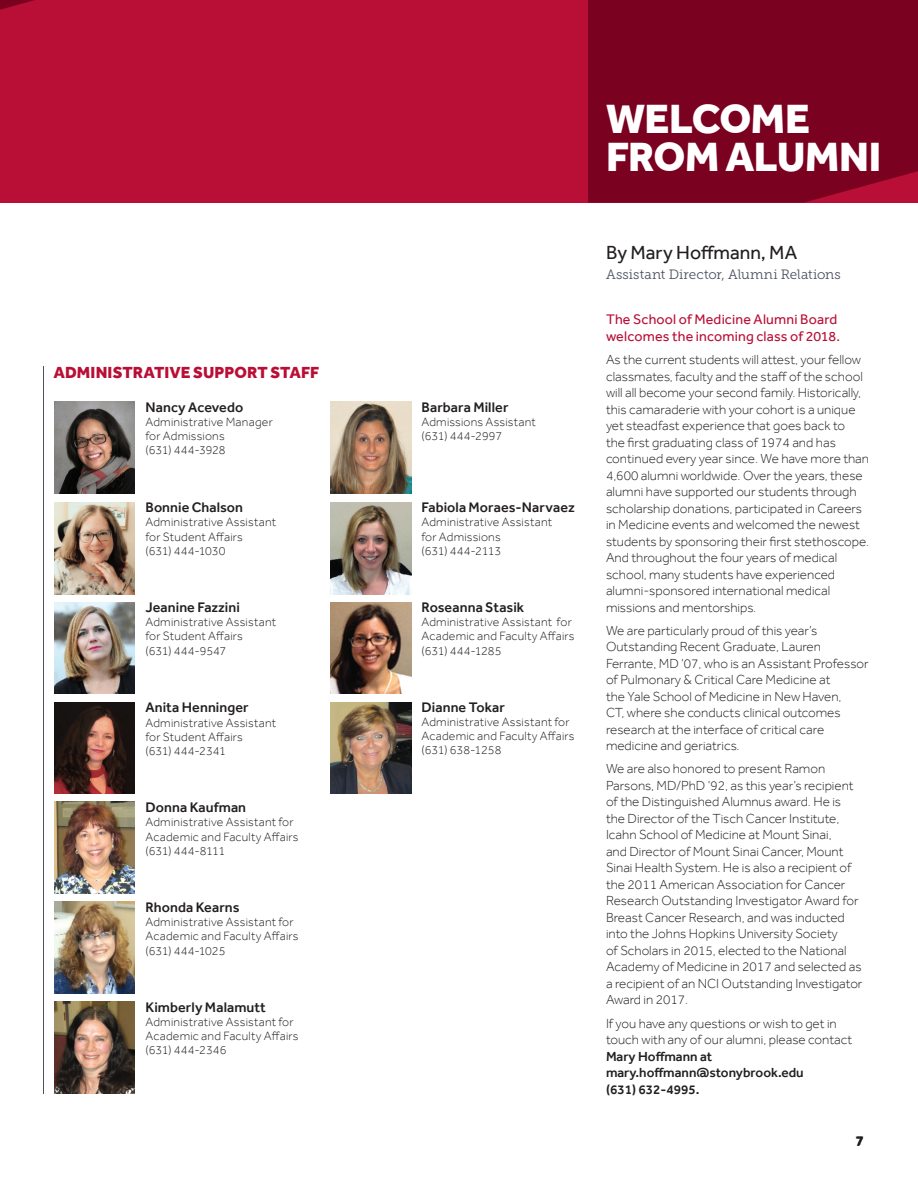
<style>
.page{position:relative;width:918px;height:1188px;background:#fff}
.page>*{position:absolute;margin:0;border:0;box-sizing:border-box;transform-origin:0 0}
.t1{font:800 42px/37.5px "Effra";letter-spacing:-.015em;color:#fff}
.t2{font:19.5px "Effra";color:#231f20}
.t3{font:800 16.5px "Effra";letter-spacing:.005em;color:#b90f36}
.t4{font:700 15px "Effra";color:#231f20}
.t5{font:500 14.25px "Effra";letter-spacing:.005em;color:#231f20}
.t6{font:14.25px/17.2px "Effra";letter-spacing:.01em;color:#b90f36}
.t7{font:300 13.5px/16.5px "Effra";color:#231f20}
.t8{font:500 13.5px/16.5px "Effra";color:#231f20}
.t9{font:13.5px "Museo Slab 300";letter-spacing:.01em;color:#4c5160}
.t10{font:300 12.3px/14.2px "Effra";letter-spacing:.015em;color:#231f20}
.s1{font-weight:800;font-size:13.5px}
</style>
<div class="page">
<div style="left:587px;top:0;width:331px;height:203px;background:#7b0120"></div>
<div style="left:0;top:0;width:587px;height:203px;background:#b90f36"></div>
<svg style="left:0;top:0;width:35px;height:10px"></svg>
<img style="left:54px;top:402px;width:81px;height:91px">
<img style="left:54px;top:802px;width:81px;height:92px">
<img style="left:330px;top:502px;width:81px;height:92px">
<img style="left:54px;top:502px;width:81px;height:92px">
<img style="left:54px;top:902px;width:81px;height:92px">
<img style="left:330px;top:602px;width:81px;height:92px">
<img style="left:54px;top:702px;width:81px;height:92px">
<img style="left:54px;top:602px;width:81px;height:92px">
<img style="left:330px;top:402px;width:81px;height:91px">
<img style="left:54px;top:1002px;width:81px;height:92px">
<img style="left:330px;top:702px;width:81px;height:92px">
<hr style="left:43px;top:366px;width:1px;height:727px;background:#4c5160">
<p class="t3" style="left:53px;top:362px;width:267px">ADMINISTRATIVE SUPPORT STAFF</p>
<p class="t5" style="left:145px;top:398px;width:99px">Nancy Acevedo</p>
<p class="t10" style="left:145px;top:415px;width:129px">Administrative Manager for Admissions<br>(631) 444-3928</p>
<p class="t5" style="left:145px;top:499px;width:99px">Bonnie Chalson</p>
<p class="t10" style="left:145px;top:515px;width:132px">Administrative Assistant for Student Affairs<br>(631) 444-1030</p>
<p class="t5" style="left:145px;top:599px;width:96px">Jeanine Fazzini</p>
<p class="t10" style="left:145px;top:615px;width:132px">Administrative Assistant for Student Affairs<br>(631) 444-9547</p>
<p class="t5" style="left:145px;top:699px;width:105px">Anita Henninger</p>
<p class="t10" style="left:145px;top:715px;width:132px">Administrative Assistant for Student Affairs<br>(631) 444-2341</p>
<p class="t5" style="left:145px;top:799px;width:102px">Donna Kaufman</p>
<p class="t10" style="left:145px;top:815px;width:155px">Administrative Assistant for<br>Academic and Faculty Affairs (631) 444-8111</p>
<p class="t5" style="left:145px;top:899px;width:96px">Rhonda Kearns</p>
<p class="t10" style="left:145px;top:915px;width:155px">Administrative Assistant for<br>Academic and Faculty Affairs (631) 444-1025</p>
<p class="t5" style="left:145px;top:998px;width:122px">Kimberly Malamutt</p>
<p class="t10" style="left:145px;top:1015px;width:155px">Administrative Assistant for<br>Academic and Faculty Affairs (631) 444-2346</p>
<p class="t5" style="left:421px;top:398px;width:89px">Barbara Miller</p>
<p class="t10" style="left:421px;top:415px;width:116px">Admissions Assistant (631) 444-2997</p>
<p class="t5" style="left:421px;top:499px;width:155px">Fabiola Moraes-Narvaez</p>
<p class="t10" style="left:421px;top:515px;width:132px">Administrative Assistant for Admissions<br>(631) 444-2113</p>
<p class="t5" style="left:421px;top:599px;width:104px">Roseanna Stasik</p>
<p class="t10" style="left:421px;top:615px;width:155px">Administrative Assistant for<br>Academic and Faculty Affairs (631) 444-1285</p>
<p class="t5" style="left:421px;top:698px;width:85px">Dianne Tokar</p>
<p class="t10" style="left:421px;top:715px;width:155px">Administrative Assistant for<br>Academic and Faculty Affairs (631) 638-1258</p>
<h1 class="t1" style="left:606px;top:99px;width:277px">WELCOME<br>FROM ALUMNI</h1>
<h2 class="t2" style="left:606px;top:241px;width:193px">By Mary Hoffmann, MA</h2>
<p class="t9" style="left:606px;top:267px;width:236px">Assistant Director, Alumni Relations</p>
<p class="t6" style="left:606px;top:310px;width:236px">The School of Medicine Alumni Board welcomes the incoming class of 2018.</p>
<p class="t7" style="left:606px;top:351px;width:265px">As the current students will attest, your fellow classmates, faculty and the staff of the school will all become your second family. Historically, this camaraderie with your cohort is a unique yet steadfast experience that goes back to<br>the first graduating class of 1974 and has continued every year since. We have more than 4,600 alumni worldwide. Over the years, these alumni have supported our students through scholarship donations, participated in Careers in Medicine events and welcomed the newest students by sponsoring their first stethoscope.<br>And throughout the four years of medical school, many students have experienced alumni-sponsored international medical missions and mentorships.</p>
<p class="t7" style="left:606px;top:622px;width:264px">We are particularly proud of this year’s Outstanding Recent Graduate, Lauren Ferrante, MD ’07, who is an Assistant Professor of Pulmonary &amp; Critical Care Medicine at<br>the Yale School of Medicine in New Haven,<br>CT, where she conducts clinical outcomes research at the interface of critical care medicine and geriatrics.</p>
<p class="t7" style="left:606px;top:761px;width:258px">We are also honored to present Ramon Parsons, MD/PhD ’92, as this year’s recipient of the Distinguished Alumnus award. He is the Director of the Tisch Cancer Institute, Icahn School of Medicine at Mount Sinai,<br>and Director of Mount Sinai Cancer, Mount Sinai Health System. He is also a recipient of the 2011 American Association for Cancer Research Outstanding Investigator Award for Breast Cancer Research, and was inducted into the Johns Hopkins University Society<br>of Scholars in 2015, elected to the National Academy of Medicine in 2017 and selected as a recipient of an NCI Outstanding Investigator Award in 2017.</p>
<p class="t7" style="left:606px;top:1015px;width:248px">If you have any questions or wish to get in touch with any of our alumni, please contact</p>
<p class="t8" style="left:606px;top:1048px;width:199px">Mary Hoffmann at mary.hoffmann@stonybrook.edu (631) 632-4995.</p>
<p class="t4" style="left:855px;top:1132px;width:10px">7<span class="s1">7</span></p>
</div>
